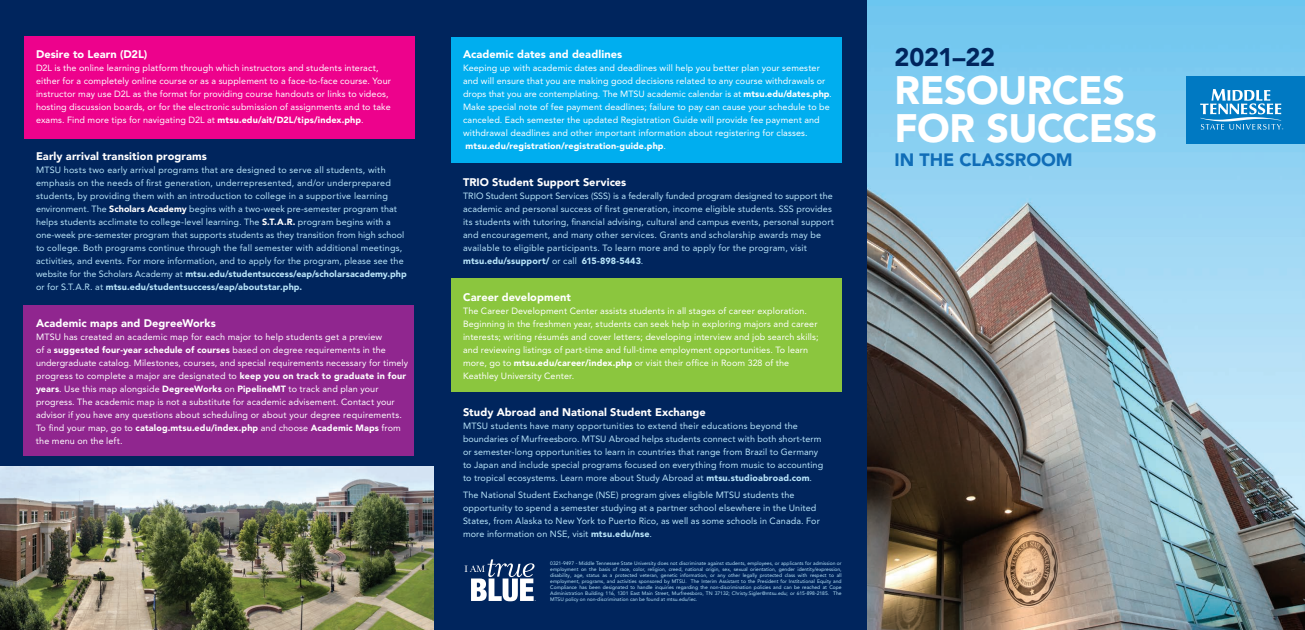
<style>
.page{position:relative;width:1305px;height:630px;background:#fff}
.page>*{position:absolute;margin:0;border:0;box-sizing:border-box;transform-origin:0 0}
.t1{font:900 39.4px/38.4px "Avenir LT Pro";letter-spacing:-.015em;color:#fff}
.t2{font:900 25.3px "Avenir LT Pro";letter-spacing:-.015em;color:#00255d}
.t3{font:900 17.8px "Avenir LT Pro";letter-spacing:-.005em;color:#106db7}
.t4{font:900 11px "Avenir LT Std";letter-spacing:.005em;color:#fff}
.t5{font:9px/13px "Avenir LT Std";letter-spacing:.01em;color:#fff}
.t6{font:9px/13px "Avenir LT Std";letter-spacing:.015em;color:#b9e5fa}
.t7{font:5px/6px "Avenir LT Pro";color:#b9e5fa;text-align:justify}
.s1{font-weight:900}
.s2{font-weight:900;color:#fff}
</style>
<div class="page">
<img style="left:867px;top:0;width:438px;height:630px">
<div style="left:0;top:0;width:867px;height:630px;background:#00255d"></div>
<div style="left:24px;top:37px;width:391px;height:102px;background:#ed028c"></div>
<div style="left:452px;top:37px;width:390px;height:125px;background:#00aeef"></div>
<div style="left:24px;top:305px;width:390px;height:150px;background:#90268f"></div>
<div style="left:451px;top:278px;width:391px;height:114px;background:#8bc63e"></div>
<div style="left:1186px;top:76px;width:119px;height:67px;background:#0079c2"></div>
<svg style="left:1200px;top:89px;width:83px;height:41px"></svg>
<svg style="left:465px;top:559px;width:71px;height:42px"></svg>
<img style="left:0;top:466px;width:434px;height:164px">
<p class="t4" style="left:36px;top:48px;width:113px">Desire to Learn (D2L)</p>
<p class="t5" style="left:36px;top:62px;width:357px">D2L is the online learning platform through which instructors and students interact, either for a completely online course or as a supplement to a face-to-face course. Your instructor may use D2L as the format for providing course handouts or links to videos, hosting discussion boards, or for the electronic submission of assignments and to take exams. Find more tips for navigating D2L at <span class="s1">mtsu.edu/ait/D2L/tips/index.php</span>.</p>
<p class="t4" style="left:36px;top:150px;width:172px">Early arrival transition programs</p>
<p class="t6" style="left:36px;top:164px;width:372px">MTSU hosts two early arrival programs that are designed to serve all students, with emphasis on the needs of first generation, underrepresented, and/or underprepared students, by providing them with an introduction to college in a supportive learning environment. The <span class="s2">Scholars Academy</span> begins with a two-week pre-semester program that helps students acclimate to college-level learning. The <span class="s2">S.T.A.R.</span> program begins with a one-week pre-semester program that supports students as they transition from high school to college. Both programs continue through the fall semester with additional meetings, activities, and events. For more information, and to apply for the program, please see the website for the Scholars Academy at <span class="s1">mtsu.edu/studentsuccess/eap/scholarsacademy.php </span>or for S.T.A.R. at <span class="s1">mtsu.edu/studentsuccess/eap/aboutstar.php.</span></p>
<p class="t4" style="left:36px;top:316px;width:181px">Academic maps and DegreeWorks</p>
<p class="t5" style="left:36px;top:330px;width:374px">MTSU has created an academic map for each major to help students get a preview<br>of a <span class="s1">suggested four-year schedule of courses</span> based on degree requirements in the undergraduate catalog. Milestones, courses, and special requirements necessary for timely progress to complete a major are designated to <span class="s1">keep you on track to graduate in four years</span>. Use this map alongside <span class="s1">DegreeWorks</span> on <span class="s1">PipelineMT</span> to track and plan your progress. The academic map is not a substitute for academic advisement. Contact your advisor if you have any questions about scheduling or about your degree requirements.<br>To find your map, go to <span class="s1">catalog.mtsu.edu/index.php</span> and choose <span class="s1">Academic Maps</span> from the menu on the left.</p>
<p class="t4" style="left:463px;top:48px;width:161px">Academic dates and deadlines</p>
<p class="t5" style="left:463px;top:62px;width:370px">Keeping up with academic dates and deadlines will help you better plan your semester and will ensure that you are making good decisions related to any course withdrawals or drops that you are contemplating. The MTSU academic calendar is at <span class="s1">mtsu.edu/dates.php</span>.<br>Make special note of fee payment deadlines; failure to pay can cause your schedule to be canceled. Each semester the updated Registration Guide will provide fee payment and withdrawal deadlines and other important information about registering for classes. <span class="s1">mtsu.edu/registration/registration-guide.php</span>.</p>
<p class="t4" style="left:463px;top:176px;width:165px">TRIO Student Support Services</p>
<p class="t6" style="left:463px;top:190px;width:373px">TRIO Student Support Services (SSS) is a federally funded program designed to support the academic and personal success of first generation, income eligible students. SSS provides its students with tutoring, financial advising, cultural and campus events, personal support and encouragement, and many other services. Grants and scholarship awards may be available to eligible participants. To learn more and to apply for the program, visit <span class="s1">mtsu.edu/ssupport/</span> or call <span class="s1">615-898-5443</span>.</p>
<p class="t4" style="left:463px;top:291px;width:109px">Career development</p>
<p class="t5" style="left:463px;top:304px;width:357px">The Career Development Center assists students in all stages of career exploration.<br>Beginning in the freshmen year, students can seek help in exploring majors and career interests; writing résumés and cover letters; developing interview and job search skills; and reviewing listings of part-time and full-time employment opportunities. To learn more, go to <span class="s1">mtsu.edu/career/index.php</span> or visit their office in Room 328 of the Keathley University Center.</p>
<p class="t4" style="left:463px;top:405px;width:244px">Study Abroad and National Student Exchange</p>
<p class="t6" style="left:463px;top:419px;width:362px">MTSU students have many opportunities to extend their educations beyond the boundaries of Murfreesboro. MTSU Abroad helps students connect with both short-term or semester-long opportunities to learn in countries that range from Brazil to Germany to Japan and include special programs focused on everything from music to accounting to tropical ecosystems. Learn more about Study Abroad at <span class="s1">mtsu.studioabroad.com</span>.</p>
<p class="t6" style="left:463px;top:488px;width:358px">The National Student Exchange (NSE) program gives eligible MTSU students the opportunity to spend a semester studying at a partner school elsewhere in the United States, from Alaska to New York to Puerto Rico, as well as some schools in Canada. For more information on NSE, visit <span class="s1">mtsu.edu/nse</span>.</p>
<p class="t7" style="left:550px;top:561px;width:293px">0321-9497 - Middle Tennessee State University does not discriminate against students, employees, or applicants for admission or employment on the basis of race, color, religion, creed, national origin, sex, sexual orientation, gender identity/expression, disability, age, status as a protected veteran, genetic information, or any other legally protected class with respect to all employment, programs, and activities sponsored by MTSU. The Interim Assistant to the President for Institutional Equity and Compliance has been designated to handle inquiries regarding the non-discrimination policies and can be reached at Cope Administration Building 116, 1301 East Main Street, Murfreesboro, TN 37132; Christy.Sigler@mtsu.edu; or 615-898-2185. The MTSU policy on non-discrimination can be found at mtsu.edu/iec.</p>
<h2 class="t2" style="left:895px;top:41px;width:102px">2021–22</h2>
<h1 class="t1" style="left:895px;top:71px;width:264px">RESOURCES<br>FOR SUCCESS</h1>
<h3 class="t3" style="left:895px;top:149px;width:180px">IN THE CLASSROOM</h3>
</div>
